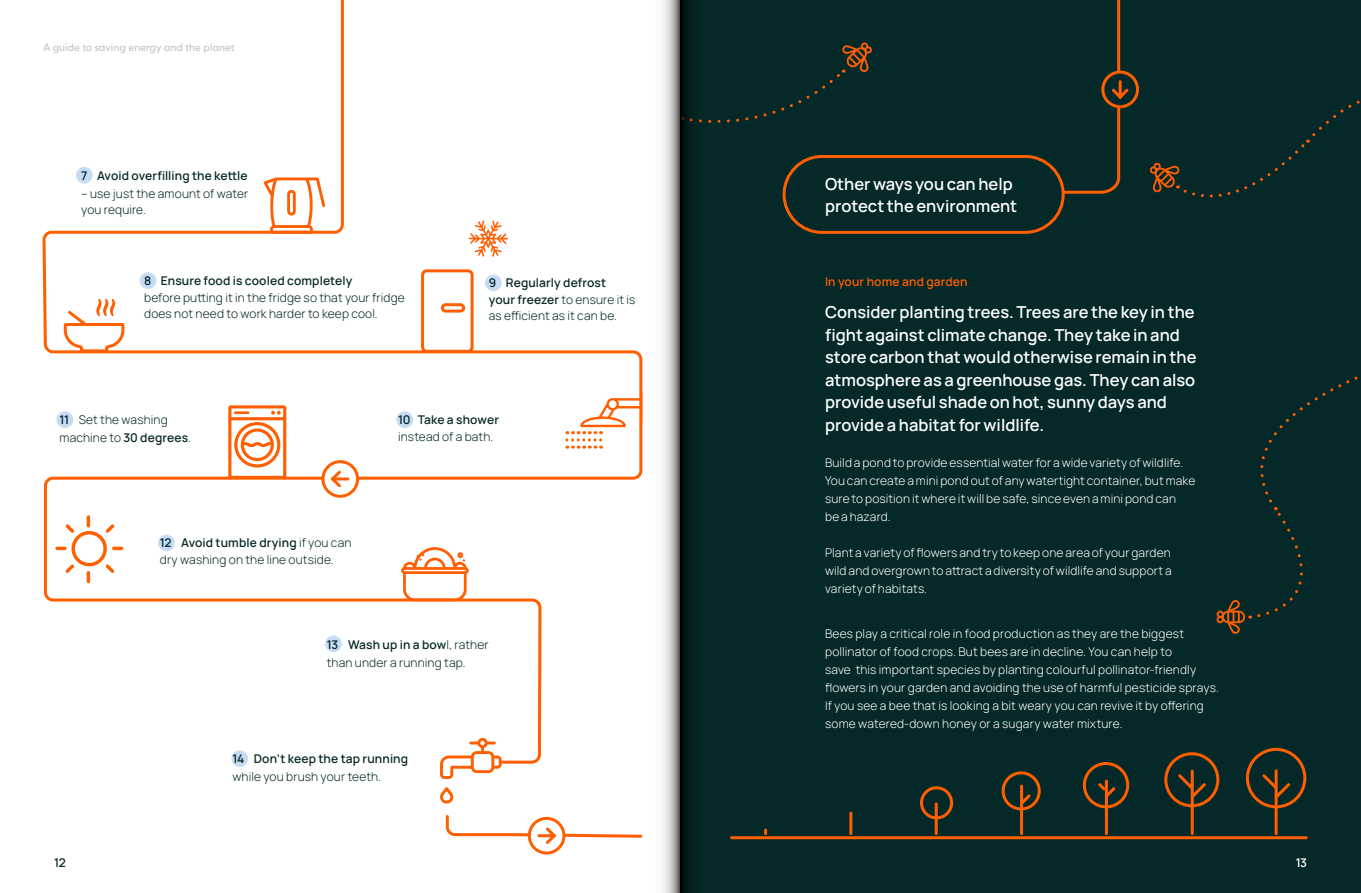
<style>
.page{position:relative;width:1361px;height:893px;background:#fff}
.page>*{position:absolute;margin:0;border:0;box-sizing:border-box;transform-origin:0 0}
.t1{font:200 16.5px/22.5px "Manrope";color:#fff}
.t2{font:200 12px/18px "Manrope";letter-spacing:.01em;color:#fff}
.t3{font:200 12px/16.5px "Manrope";letter-spacing:.01em;color:#052828}
.t4{font:200 12px "Manrope";letter-spacing:.015em;color:#ff5f00}
.t5{font:200 12px "Manrope";color:#0c2c2d}
.t6{font:10.5px "NEXT Book";color:#c6c6c6}
</style>
<div class="page">
<div style="left:681px;top:0;width:680px;height:893px;background:#052828"></div>
<div style="left:1246px;top:748px;width:60px;height:60px;border:3px solid #ff5f00;border-radius:50%"></div>
<svg style="left:1259px;top:771px;width:34px;height:29px"></svg>
<div style="left:1164px;top:752px;width:55px;height:55px;border:3px solid #ff5f00;border-radius:50%"></div>
<hr style="left:1190px;top:771px;width:3px;height:63px;background:#ff5f00">
<svg style="left:1175px;top:771px;width:33px;height:29px"></svg>
<div style="left:1001px;top:771px;width:39px;height:39px;border:3px solid #ff5f00;border-radius:50%"></div>
<hr style="left:1020px;top:786px;width:3px;height:48px;background:#ff5f00">
<svg style="left:1018px;top:792px;width:15px;height:15px"></svg>
<hr style="left:934px;top:804px;width:3px;height:30px;background:#ff5f00">
<hr style="left:849px;top:813px;width:3px;height:21px;background:#ff5f00">
<svg style="left:764px;top:830px;width:3px;height:4px"></svg>
<svg style="left:1216px;top:376px;width:142px;height:258px"></svg>
<svg style="left:1149px;top:100px;width:211px;height:98px"></svg>
<div style="left:920px;top:786px;width:33px;height:33px;border:3px solid #ff5f00;border-radius:50%"></div>
<div style="left:1083px;top:762px;width:46px;height:46px;border:3px solid #ff5f00;border-radius:50%"></div>
<hr style="left:1105px;top:781px;width:3px;height:53px;background:#ff5f00">
<svg style="left:1098px;top:780px;width:18px;height:20px"></svg>
<svg style="left:726px;top:42px;width:146px;height:81px"></svg>
<svg style="left:440px;top:765px;width:62px;height:14px"></svg>
<svg style="left:440px;top:787px;width:14px;height:17px"></svg>
<svg style="left:663px;top:0;width:17px;height:893px;background:#bcbbbb"></svg>
<div style="left:680px;top:0;width:43px;height:893px;background:linear-gradient(to right,#021616,#062e2e)"></div>
<svg style="left:42px;top:0;width:601px;height:765px"></svg>
<div style="left:76px;top:167px;width:17px;height:17px;background:#c6dcf5;border-radius:50%"></div>
<div style="left:140px;top:272px;width:16px;height:17px;background:#c6dcf5;border-radius:50%"></div>
<div style="left:421px;top:269px;width:52px;height:84px;border:3px solid #ff5f00;border-radius:4px"></div>
<div style="left:441px;top:303px;width:24px;height:10px;border:3px solid #ff5f00;border-radius:3px"></div>
<div style="left:485px;top:275px;width:17px;height:16px;background:#c6dcf5;border-radius:50%"></div>
<div style="left:396px;top:411px;width:17px;height:17px;background:#c6dcf5;border-radius:50%"></div>
<div style="left:56px;top:411px;width:17px;height:17px;background:#c6dcf5;border-radius:50%"></div>
<div style="left:158px;top:535px;width:17px;height:16px;background:#c6dcf5;border-radius:50%"></div>
<div style="left:325px;top:635px;width:17px;height:17px;background:#c6dcf5;border-radius:50%"></div>
<div style="left:231px;top:750px;width:17px;height:17px;background:#c6dcf5;border-radius:50%"></div>
<svg style="left:321px;top:460px;width:38px;height:38px"></svg>
<svg style="left:328px;top:468px;width:23px;height:22px"></svg>
<div style="left:782px;top:155px;width:282px;height:79px;border:3px solid #ff5f00;border-radius:38px"></div>
<svg style="left:1101px;top:71px;width:38px;height:37px"></svg>
<svg style="left:1061px;top:0;width:70px;height:195px"></svg>
<hr style="left:1274px;top:771px;width:3px;height:63px;background:#ff5f00">
<hr style="left:731px;top:836px;width:575px;height:3px;background:#ff5f00">
<svg style="left:528px;top:817px;width:37px;height:37px"></svg>
<svg style="left:445px;top:815px;width:198px;height:32px"></svg>
<p class="t6" style="left:44px;top:41px;width:192px">A guide to saving energy and the planet</p>
<p class="t3" style="left:81px;top:167px;width:168px">7 Avoid overfilling the kettle</p>
<p class="t3" style="left:81px;top:185px;width:169px">– use just the amount of water you require.</p>
<p class="t3" style="left:144px;top:272px;width:262px">8 Ensure food is cooled completely<br>before putting it in the fridge so that your fridge does not need to work harder to keep cool.</p>
<p class="t3" style="left:489px;top:274px;width:148px">9 Regularly defrost<br>your freezer to ensure it is as efficient as it can be.</p>
<p class="t3" style="left:60px;top:410px;width:133px;line-height:18px">11 Set the washing machine to 30 degrees.</p>
<p class="t3" style="left:160px;top:534px;width:193px">12 Avoid tumble drying if you can dry washing on the line outside.</p>
<p class="t3" style="left:398px;top:411px;width:102px">10 Take a shower instead of a bath.</p>
<p class="t3" style="left:327px;top:635px;width:163px;line-height:18px">13 Wash up in a bowl, rather than under a running tap.</p>
<p class="t3" style="left:232px;top:749px;width:177px;line-height:18px">14 Don’t keep the tap running while you brush your teeth.</p>
<h1 class="t1" style="left:825px;top:172px;width:194px">Other ways you can help protect the environment</h1>
<p class="t4" style="left:825px;top:273px;width:144px">In your home and garden</p>
<p class="t1" style="left:825px;top:300px;width:373px">Consider planting trees. Trees are the key in the fight against climate change. They take in and store carbon that would otherwise remain in the atmosphere as a greenhouse gas. They can also provide useful shade on hot, sunny days and provide a habitat for wildlife.</p>
<p class="t2" style="left:825px;top:453px;width:372px">Build a pond to provide essential water for a wide variety of wildlife.<br>You can create a mini pond out of any watertight container, but make sure to position it where it will be safe, since even a mini pond can<br>be a hazard.</p>
<p class="t2" style="left:825px;top:543px;width:348px;text-align:justify">Plant a variety of flowers and try to keep one area of your garden wild and overgrown to attract a diversity of wildlife and support a variety of habitats.</p>
<p class="t2" style="left:825px;top:624px;width:395px">Bees play a critical role in food production as they are the biggest pollinator of food crops. But bees are in decline. You can help to<br>save this important species by planting colourful pollinator-friendly flowers in your garden and avoiding the use of harmful pesticide sprays.<br>If you see a bee that is looking a bit weary you can revive it by offering some watered-down honey or a sugary water mixture.</p>
<p class="t5" style="left:54px;top:854px;width:13px">12</p>
<p class="t2" style="left:1295px;top:853px;width:13px">13</p>
</div>
